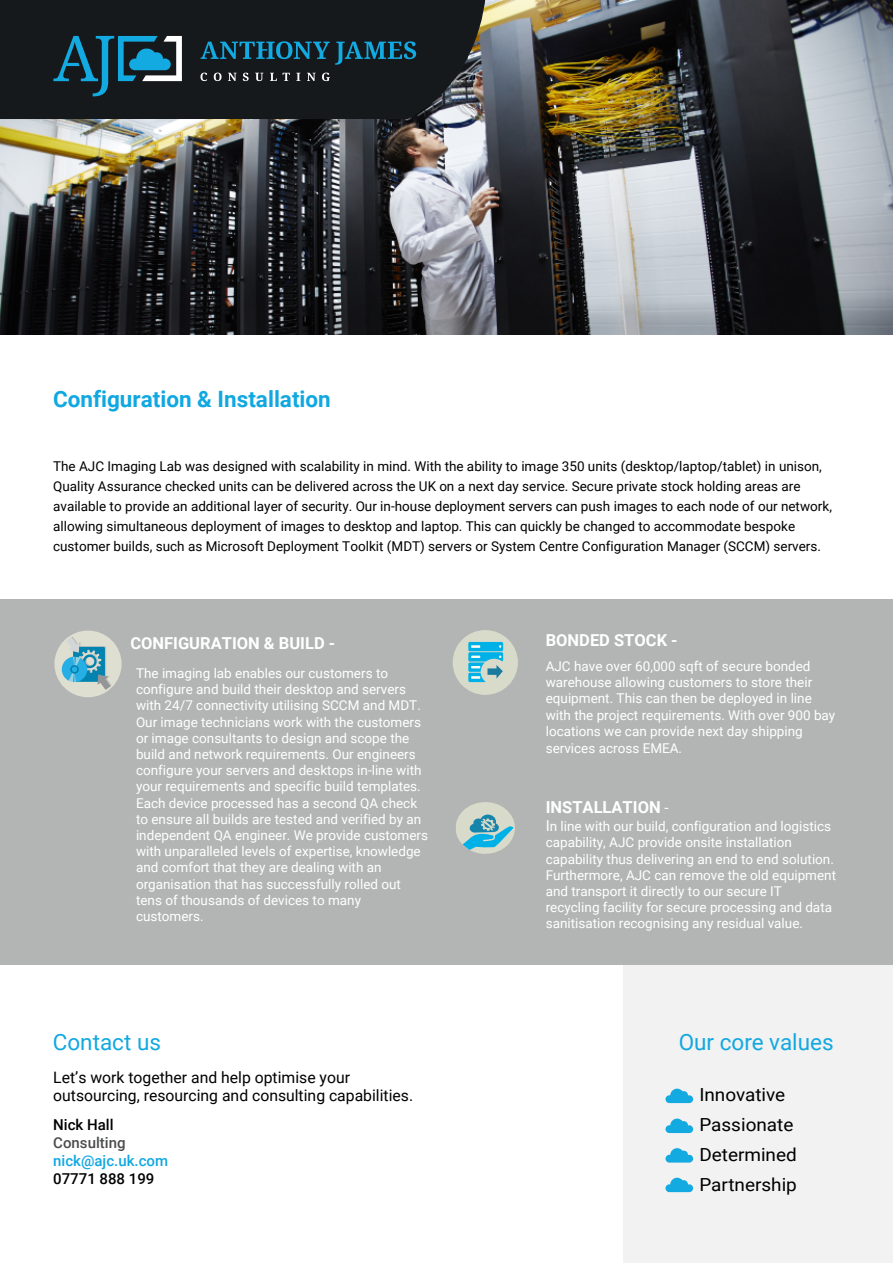
<style>
.page{position:relative;width:893px;height:1263px;background:#fff}
.page>*{position:absolute;margin:0;border:0;box-sizing:border-box;transform-origin:0 0}
.t1{font:700 22.5px "Roboto";color:#11a8e1}
.t2{font:22.5px "Roboto";color:#11a8e1}
.t3{font:18px "Roboto";color:#000;scale:1.05 1}
.t4{font:700 16.5px "Roboto";color:#fff}
.t5{font:15.75px/18.9px "Roboto";color:#000}
.t6{font:500 15px "Roboto";color:#000}
.t7{font:500 15px "Roboto";color:#11a8e1}
.t8{font:500 15px "Roboto";color:#4b4c4c}
.t9{font:13.5px/16.2px "Roboto";color:#fff}
.t10{font:13.5px/20px "Roboto";color:#000}
.s1{font-weight:400;font-size:15px}
.s2{font-size:15px}
.s3{color:#fff}
</style>
<div class="page">
<div style="left:624px;top:965px;width:269px;height:298px;background:#f2f2f2"></div>
<div style="left:0;top:599px;width:893px;height:366px;background:#b3b5b5"></div>
<div style="left:453px;top:630px;width:65px;height:65px;background:#d8daca;border-radius:50%"></div>
<svg style="left:468px;top:642px;width:35px;height:40px"></svg>
<svg style="left:665px;top:1089px;width:28px;height:14px"></svg>
<svg style="left:665px;top:1118px;width:28px;height:15px"></svg>
<svg style="left:665px;top:1148px;width:28px;height:14px"></svg>
<svg style="left:665px;top:1178px;width:28px;height:14px"></svg>
<img style="left:0;top:1px;width:893px;height:334px">
<div style="left:54px;top:630px;width:68px;height:67px;background:#dfdfd1;border-radius:50%"></div>
<svg style="left:62px;top:636px;width:50px;height:54px"></svg>
<svg style="left:456px;top:802px;width:59px;height:52px"></svg>
<div style="left:0;top:0;width:485px;height:119px;background:#15191c"></div>
<svg style="left:53px;top:36px;width:129px;height:60px;background:#234f61"></svg>
<svg style="left:200px;top:73px;width:7px;height:8px"></svg>
<svg style="left:214px;top:73px;width:8px;height:8px"></svg>
<svg style="left:228px;top:73px;width:9px;height:8px"></svg>
<svg style="left:243px;top:73px;width:6px;height:8px"></svg>
<svg style="left:255px;top:73px;width:8px;height:8px"></svg>
<svg style="left:270px;top:73px;width:7px;height:8px"></svg>
<svg style="left:283px;top:73px;width:7px;height:8px"></svg>
<svg style="left:296px;top:73px;width:4px;height:8px"></svg>
<svg style="left:307px;top:73px;width:9px;height:8px"></svg>
<svg style="left:322px;top:73px;width:8px;height:8px"></svg>
<svg style="left:201px;top:41px;width:215px;height:24px;background:#144355"></svg>
<h1 class="t1" style="left:53px;top:383px;width:279px">Configuration &amp; Installation</h1>
<p class="t10" style="left:53px;top:455px;width:780px">The AJC Imaging Lab was designed with scalability in mind. With the ability to image 350 units (desktop/laptop/tablet) in unison, Quality Assurance checked units can be delivered across the UK on a next day service. Secure private stock holding areas are available to provide an additional layer of security. Our in-house deployment servers can push images to each node of our network, allowing simultaneous deployment of images to desktop and laptop. This can quickly be changed to accommodate bespoke customer builds, such as Microsoft Deployment Toolkit (MDT) servers or System Centre Configuration Manager (SCCM) servers.</p>
<p class="t4" style="left:130px;top:631px;width:206px">CONFIGURATION &amp; BUILD -</p>
<p class="t9" style="left:136px;top:664px;width:294px">The imaging lab enables our customers to configure and build their desktop and servers with 24/7 connectivity utilising SCCM and MDT.<br>Our image technicians work with the customers or image consultants to design and scope the build and network requirements. Our engineers configure your servers and desktops in-line with your requirements and specific build templates.<br>Each device processed has a second QA check to ensure all builds are tested and verified by an independent QA engineer. We provide customers with unparalleled levels of expertise, knowledge and comfort that they are dealing with an organisation that has successfully rolled out tens of thousands of devices to many customers.</p>
<h1 class="t2" style="left:53px;top:1026px;width:110px">Contact us</h1>
<p class="t5" style="left:53px;top:1067px;width:361px">Let’s work together and help optimise your outsourcing, resourcing and consulting capabilities.</p>
<p class="t6" style="left:53px;top:1114px;width:62px">Nick Hall</p>
<p class="t8" style="left:53px;top:1132px;width:74px">Consulting</p>
<p class="t7" style="left:53px;top:1150px;width:116px">nick@ajc.uk.com</p>
<p class="t6" style="left:53px;top:1168px;width:103px">07771 888 199</p>
<p class="t4" style="left:546px;top:629px;width:133px">BONDED STOCK -</p>
<p class="t9" style="left:546px;top:657px;width:291px">AJC have over 60,000 sqft of secure bonded warehouse allowing customers to store their equipment. This can then be deployed in line with the project requirements. With over 900 bay locations we can provide next day shipping services across EMEA.</p>
<p class="t4" style="left:546px;top:795px;width:124px">INSTALLATION <span class="s1">-</span></p>
<p class="t9" style="left:546px;top:817px;width:292px"><span class="s2">I</span>n line with our build, configuration and logistics capability, AJC provide onsite installation capability thus delivering an end to end solution.<br>Furthermore, AJC can remove the old equipment and transport it directly to our secure IT recycling facility for secure processing and data sanitisation recognising any residual value.</p>
<h1 class="t2" style="left:679px;top:1026px;width:156px">Our core values</h1>
<h2 class="t3" style="left:682px;top:1081px;width:100px"><span class="s3">•</span> Innovative</h2>
<h2 class="t3" style="left:682px;top:1112px;width:107px"><span class="s3">•</span> Passionate</h2>
<h2 class="t3" style="left:682px;top:1142px;width:111px"><span class="s3">•</span> Determined</h2>
<h2 class="t3" style="left:682px;top:1172px;width:111px"><span class="s3">•</span> Partnership</h2>
</div>
